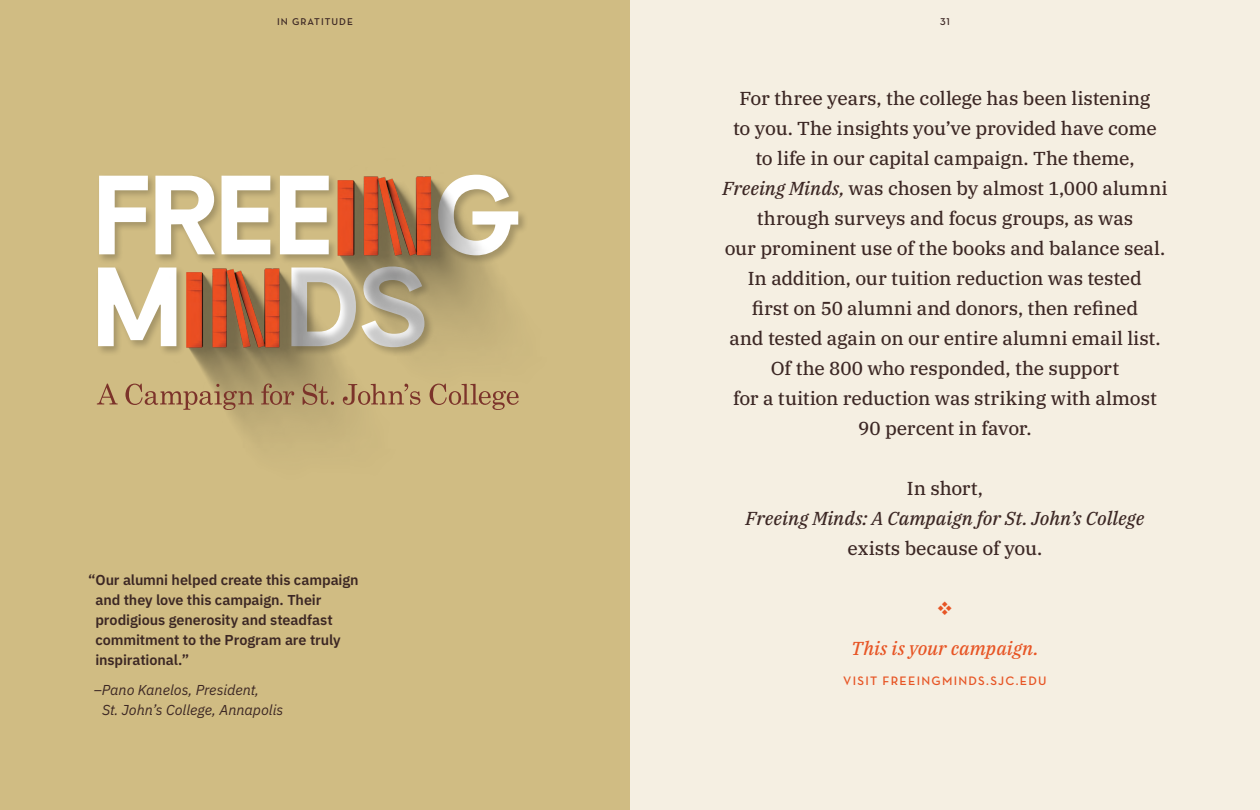
<style>
.page{position:relative;width:1260px;height:810px;background:#fff}
.page>*{position:absolute;margin:0;border:0;box-sizing:border-box;transform-origin:0 0}
.t1{font:18.75px/30px "IBM Plex Serif Text";letter-spacing:-.005em;color:#3c2724;text-align:center}
.t2{font:italic 18.75px/30px "IBM Plex Serif Text";color:#3c2724;text-align:center}
.t3{font:italic 18.75px "IBM Plex Serif Text";color:#e75525}
.t4{font:600 14.38px/20px "IBM Plex Sans";letter-spacing:-.005em;color:#3c2724}
.t5{font:italic 14.38px/20px "IBM Plex Sans";letter-spacing:-.005em;color:#3c2724}
.t6{font:600 12.5px "Neutraface Text";letter-spacing:.1em;color:#e75525}
.t7{font:600 10px "Neutraface Text";letter-spacing:.1em;color:#3c2724}
.s1{font-style:italic}
.s2{font-style:normal}
</style>
<div class="page">
<div style="left:630px;top:0;width:630px;height:810px;background:#f5efe2"></div>
<div style="left:0;top:0;width:630px;height:810px;background:#d0bc83"></div>
<svg style="left:99px;top:176px;width:88px;height:64px"></svg>
<img style="left:187px;top:174px;width:338px;height:210px">
<img style="left:96px;top:240px;width:336px;height:202px">
<svg style="left:97px;top:384px;width:237px;height:26px"></svg>
<svg style="left:343px;top:384px;width:77px;height:21px"></svg>
<svg style="left:430px;top:384px;width:89px;height:26px"></svg>
<p class="t7" style="left:277px;top:15px;width:77px">IN GRATITUDE</p>
<p class="t7" style="left:940px;top:15px;width:11px">31</p>
<p class="t1" style="left:722px;top:82px;width:447px">For three years, the college has been listening<br>to you. The insights you’ve provided have come to life in our capital campaign. The theme, <span class="s1">Freeing Minds,</span> was chosen by almost 1,000 alumni through surveys and focus groups, as was<br>our prominent use of the books and balance seal.<br>In addition, our tuition reduction was tested<br>frst on 50 alumni and donors, then refned<br>and tested again on our entire alumni email list.<br>Of the 800 who responded, the support<br>for a tuition reduction was striking with almost 90 percent in favor.</p>
<p class="t4" style="left:95px;top:569px;width:265px;text-indent:-7px">“Our alumni helped create this campaign and they love this campaign. Their prodigious generosity and steadfast commitment to the Program are truly inspirational.”</p>
<p class="t5" style="left:102px;top:679px;width:183px;text-indent:-8px">–Pano Kanelos, President,<br>St. John’s College, Annapolis</p>
<p class="t2" style="left:746px;top:472px;width:400px"><span class="s2">In short,<br></span>Freeing Minds: A Campaign for St. John’s College <span class="s2">exists because of you.</span></p>
<p class="t3" style="left:851px;top:634px;width:189px">This is your campaign.</p>
<p class="t6" style="left:843px;top:673px;width:205px">VISIT FREEINGMINDS.SJC.EDU</p>
</div>
